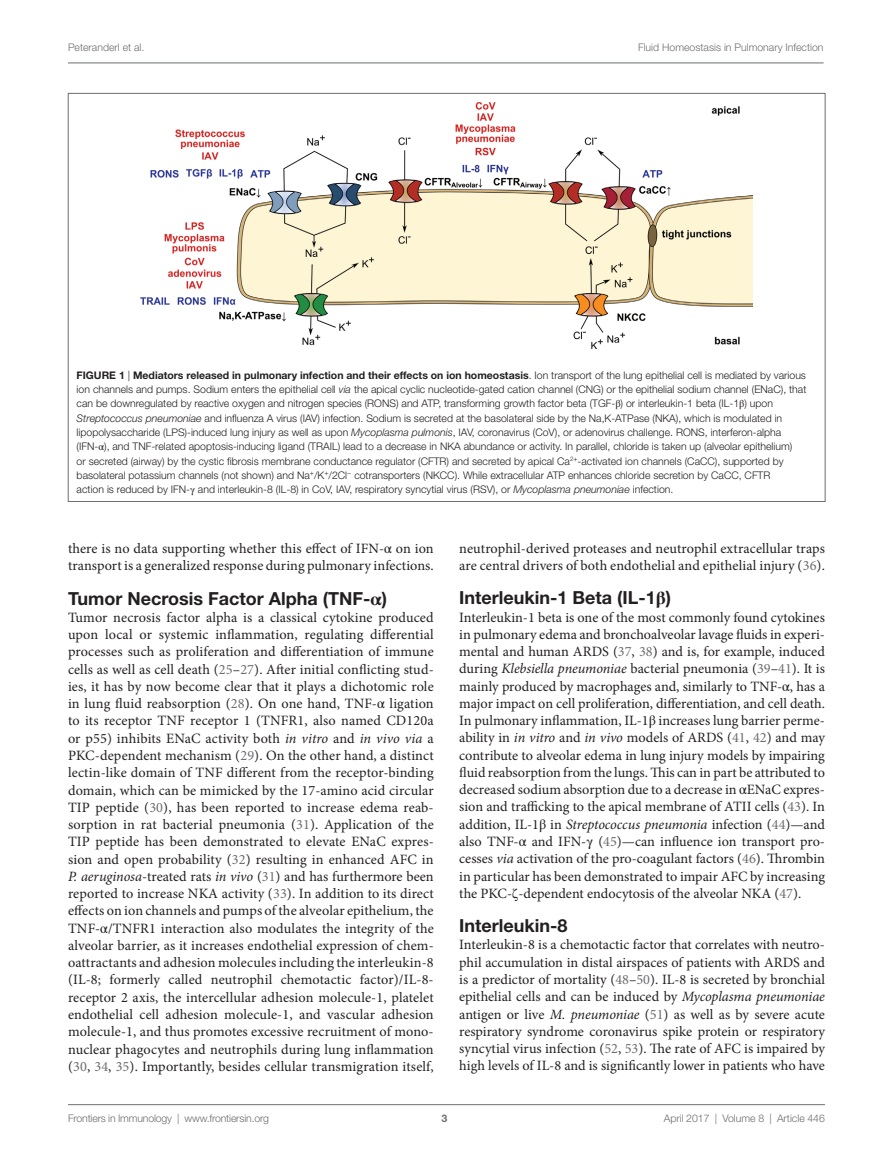
<style>
.page{position:relative;width:893px;height:1170px;background:#fff}
.page>*{position:absolute;margin:0;border:0;box-sizing:border-box;transform-origin:0 0}
.t1{font:700 18px "Helvetica Neue LT Std";color:#231f20}
.t2{font:14.25px/17.2px "Minion Pro";letter-spacing:.005em;color:#231f20;text-align:justify}
.t3{font:300 10.5px/14.2px "Helvetica Neue LT Std";color:#231f20}
.t4{font:300 10.5px "Helvetica Neue LT Std";color:#6c6d70}
.t5{font:700 10.5px "Helvetica Neue LT Std";color:#231f20}
.t6{font:700 10.5px "Helvetica Neue LT Std";color:#6c6d70}
.s1{font-weight:700}
.s2{font-style:italic}
.s3{font-family:"STIX General";font-weight:400}
.s4{font-family:"STIX General"}
.s5{color:#6c6d70}
</style>
<div class="page">
<img style="left:141px;top:102px;width:611px;height:247px">
<hr style="left:68px;top:1104px;width:757px;height:1px;background:#6c6d70">
<hr style="left:68px;top:63px;width:755px;height:1px;background:#6c6d70">
<p class="t4" style="left:68px;top:41px;width:78px">Peteranderl et al.</p>
<p class="t4" style="left:638px;top:41px;width:187px">Fluid Homeostasis in Pulmonary Infection</p>
<p class="t3" style="left:77px;top:368px;width:731px;text-indent:33px"><span class="s1">e 1</span> | <span class="s1">Mediators released in pulmonary infection and their effects on ion homeostasis</span>. Ion transport of the lung epithelial cell is mediated by various ion channels and pumps. Sodium enters the epithelial cell <span class="s2">via</span> the apical cyclic nucleotide-gated cation channel (CNG) or the epithelial sodium channel (ENaC), that can be downregulated by reactive oxygen and nitrogen species (RONS) and ATP, transforming growth factor beta (TGF-<span class="s3">β</span>) or interleukin-1 beta (IL-1<span class="s3">β</span>) upon <span class="s2">Streptococcus pneumoniae</span> and influenza A virus (IAV) infection. Sodium is secreted at the basolateral side by the Na,K-ATPase (NKA), which is modulated in lipopolysaccharide (LPS)-induced lung injury as well as upon <span class="s2">Mycoplasma pulmonis</span>, IAV, coronavirus (CoV), or adenovirus challenge. RONS, interferon-alpha (IFN-<span class="s3">α</span>), and TNF-related apoptosis-inducing ligand (TRAIL) lead to a decrease in NKA abundance or activity. In parallel, chloride is taken up (alveolar epithelium)<br>or secreted (airway) by the cystic fibrosis membrane conductance regulator (CFTR) and secreted by apical Ca<sup>2</sup><sup>+</sup>-activated ion channels (CaCC), supported by basolateral potassium channels (not shown) and Na<sup>+</sup>/K<sup>+</sup>/2Cl<sup>−</sup> cotransporters (NKCC). While extracellular ATP enhances chloride secretion by CaCC, CFTR<br>action is reduced by IFN-<span class="s3">γ</span> and interleukin-8 (IL-8) in CoV, IAV, respiratory syncytial virus (RSV), or <span class="s2">Mycoplasma pneumoniae</span> infection.</p>
<p class="t5" style="left:77px;top:369px;width:18px">Figur</p>
<p class="t2" style="left:68px;top:539px;width:367px">there is no data supporting whether this effect of IFN-<span class="s4">α</span> on ion transport is a generalized response during pulmonary infections.</p>
<p class="t1" style="left:68px;top:587px;width:321px">Tumor Necrosis Factor Alpha (TNF-<span class="s4">α</span>)</p>
<p class="t2" style="left:68px;top:608px;width:367px">Tumor necrosis factor alpha is a classical cytokine produced upon local or systemic inflammation, regulating differential processes such as proliferation and differentiation of immune cells as well as cell death (<span class="s5">25</span>–<span class="s5">27</span>). After initial conflicting stud&shy;ies, it has by now become clear that it plays a dichotomic role in lung fluid reabsorption (<span class="s5">28</span>). On one hand, TNF-<span class="s4">α</span> ligation to its receptor TNF receptor 1 (TNFR1, also named CD120a or p55) inhibits ENaC activity both <span class="s2">in vitro</span> and <span class="s2">in vivo via</span> a PKC-dependent mechanism (<span class="s5">29</span>). On the other hand, a distinct lectin-like domain of TNF different from the receptor-binding domain, which can be mimicked by the 17-amino acid circular TIP peptide (<span class="s5">30</span>), has been reported to increase edema reab&shy;sorption in rat bacterial pneumonia (<span class="s5">31</span>). Application of the TIP peptide has been demonstrated to elevate ENaC expres&shy;sion and open probability (<span class="s5">32</span>) resulting in enhanced AFC in <span class="s2">P. aeruginosa</span>-treated rats <span class="s2">in vivo</span> (<span class="s5">31</span>) and has furthermore been reported to increase NKA activity (<span class="s5">33</span>). In addition to its direct effects on ion channels and pumps of the alveolar epithelium, the TNF-<span class="s4">α</span>/TNFR1 interaction also modulates the integrity of the alveolar barrier, as it increases endothelial expression of chem&shy;oattractants and adhesion molecules including the interleukin-8 (IL-8; formerly called neutrophil chemotactic factor)/IL-8- receptor 2 axis, the intercellular adhesion molecule-1, platelet endothelial cell adhesion molecule-1, and vascular adhesion molecule-1, and thus promotes excessive recruitment of mono&shy;nuclear phagocytes and neutrophils during lung inflammation (<span class="s5">30</span>, <span class="s5">34</span>, <span class="s5">35</span>). Importantly, besides cellular transmigration itself,</p>
<p class="t2" style="left:459px;top:539px;width:367px">neutrophil-derived proteases and neutrophil extracellular traps are central drivers of both endothelial and epithelial injury (<span class="s5">36</span>).</p>
<p class="t1" style="left:459px;top:586px;width:213px">Interleukin-1 Beta (IL-1<span class="s4">β</span>)</p>
<p class="t2" style="left:459px;top:608px;width:367px">Interleukin-1 beta is one of the most commonly found cytokines in pulmonary edema and bronchoalveolar lavage fluids in experi&shy;mental and human ARDS (<span class="s5">37</span>, <span class="s5">38</span>) and is, for example, induced during <span class="s2">Klebsiella pneumoniae</span> bacterial pneumonia (<span class="s5">39</span>–<span class="s5">41</span>). It is mainly produced by macrophages and, similarly to TNF-<span class="s4">α</span>, has a major impact on cell proliferation, differentiation, and cell death.<br>In pulmonary inflammation, IL-1<span class="s4">β</span> increases lung barrier perme&shy;ability in <span class="s2">in vitro</span> and <span class="s2">in vivo</span> models of ARDS (<span class="s5">41</span>, <span class="s5">42</span>) and may contribute to alveolar edema in lung injury models by impairing fluid reabsorption from the lungs. This can in part be attributed to decreased sodium absorption due to a decrease in <span class="s4">α</span>ENaC expres&shy;sion and trafficking to the apical membrane of ATII cells (<span class="s5">43</span>). In addition, IL-1<span class="s4">β</span> in <span class="s2">Streptococcus pneumonia</span> infection (<span class="s5">44</span>)—and also TNF-<span class="s4">α</span> and IFN-<span class="s4">γ</span> (<span class="s5">45</span>)—can influence ion transport pro&shy;cesses <span class="s2">via</span> activation of the pro-coagulant factors (<span class="s5">46</span>). Thrombin in particular has been demonstrated to impair AFC by increasing the PKC-<span class="s4">ζ</span>-dependent endocytosis of the alveolar NKA (<span class="s5">47</span>).</p>
<p class="t1" style="left:459px;top:914px;width:110px">Interleukin-8</p>
<p class="t2" style="left:459px;top:936px;width:367px">Interleukin-8 is a chemotactic factor that correlates with neutro&shy;phil accumulation in distal airspaces of patients with ARDS and is a predictor of mortality (<span class="s5">48</span>–<span class="s5">50</span>). IL-8 is secreted by bronchial epithelial cells and can be induced by <span class="s2">Mycoplasma pneumoniae </span>antigen or live <span class="s2">M. pneumoniae</span> (<span class="s5">51</span>) as well as by severe acute respiratory syndrome coronavirus spike protein or respiratory syncytial virus infection (<span class="s5">52</span>, <span class="s5">53</span>). The rate of AFC is impaired by high levels of IL-8 and is significantly lower in patients who have</p>
<p class="t4" style="left:68px;top:1111px;width:203px">Frontiers in Immunology | www.frontiersin.org</p>
<p class="t4" style="left:664px;top:1111px;width:163px">April 2017 | Volume 8 | Article 446</p>
<p class="t6" style="left:441px;top:1111px;width:7px">3</p>
</div>
